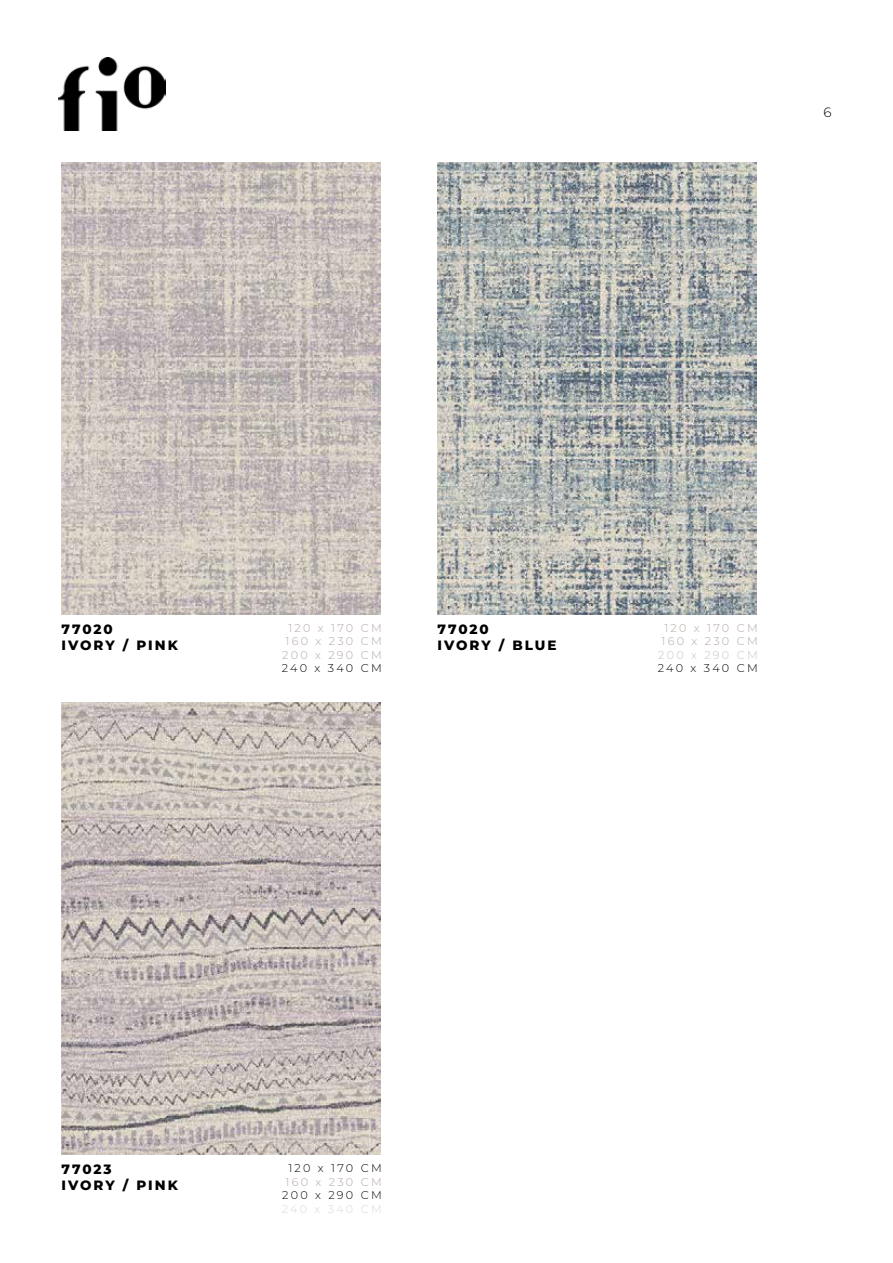
<style>
.page{position:relative;width:893px;height:1263px;background:#fff}
.page>*{position:absolute;margin:0;border:0;box-sizing:border-box;transform-origin:0 0}
.t1{font:800 13.5px/16.2px "Montserrat";letter-spacing:.15em;color:#000}
.t2{font:300 13.5px "Montserrat";color:#000}
.t3{font:300 11.25px/13.5px "Montserrat";letter-spacing:.2em;color:#b4a8a6}
.t4{font:300 11.25px "Montserrat";letter-spacing:.2em;color:#000}
.t5{font:300 11.25px "Montserrat";letter-spacing:.2em;color:#c6c6c6}
.t6{font:300 11.25px "Montserrat";letter-spacing:.2em;color:#dadada}
</style>
<div class="page">
<img style="left:58px;top:57px;width:107px;height:73px">
<img style="left:437px;top:162px;width:320px;height:452px">
<img style="left:62px;top:162px;width:319px;height:452px">
<img style="left:62px;top:702px;width:319px;height:452px">
<p class="t2" style="left:823px;top:103px;width:10px">6</p>
<p class="t1" style="left:61px;top:620px;width:118px">77020<br>IVORY / PINK</p>
<p class="t3" style="left:282px;top:621px;width:101px;text-align:center">120 x 170 CM<br>160 x 230 CM<br>200 x 290 CM</p>
<p class="t4" style="left:282px;top:661px;width:101px">240 x 340 CM</p>
<p class="t1" style="left:437px;top:620px;width:121px">77020<br>IVORY / BLUE</p>
<p class="t3" style="left:662px;top:621px;width:98px">120 x 170 CM<br>160 x 230 CM</p>
<p class="t5" style="left:658px;top:647px;width:101px">200 x 290 CM</p>
<p class="t4" style="left:658px;top:661px;width:101px">240 x 340 CM</p>
<p class="t1" style="left:62px;top:1160px;width:118px">77023<br>IVORY / PINK</p>
<p class="t4" style="left:288px;top:1160px;width:95px">120 x 170 CM</p>
<p class="t3" style="left:286px;top:1174px;width:98px">160 x 230 CM</p>
<p class="t4" style="left:282px;top:1187px;width:101px">200 x 290 CM</p>
<p class="t6" style="left:282px;top:1201px;width:101px">240 x 340 CM</p>
</div>
